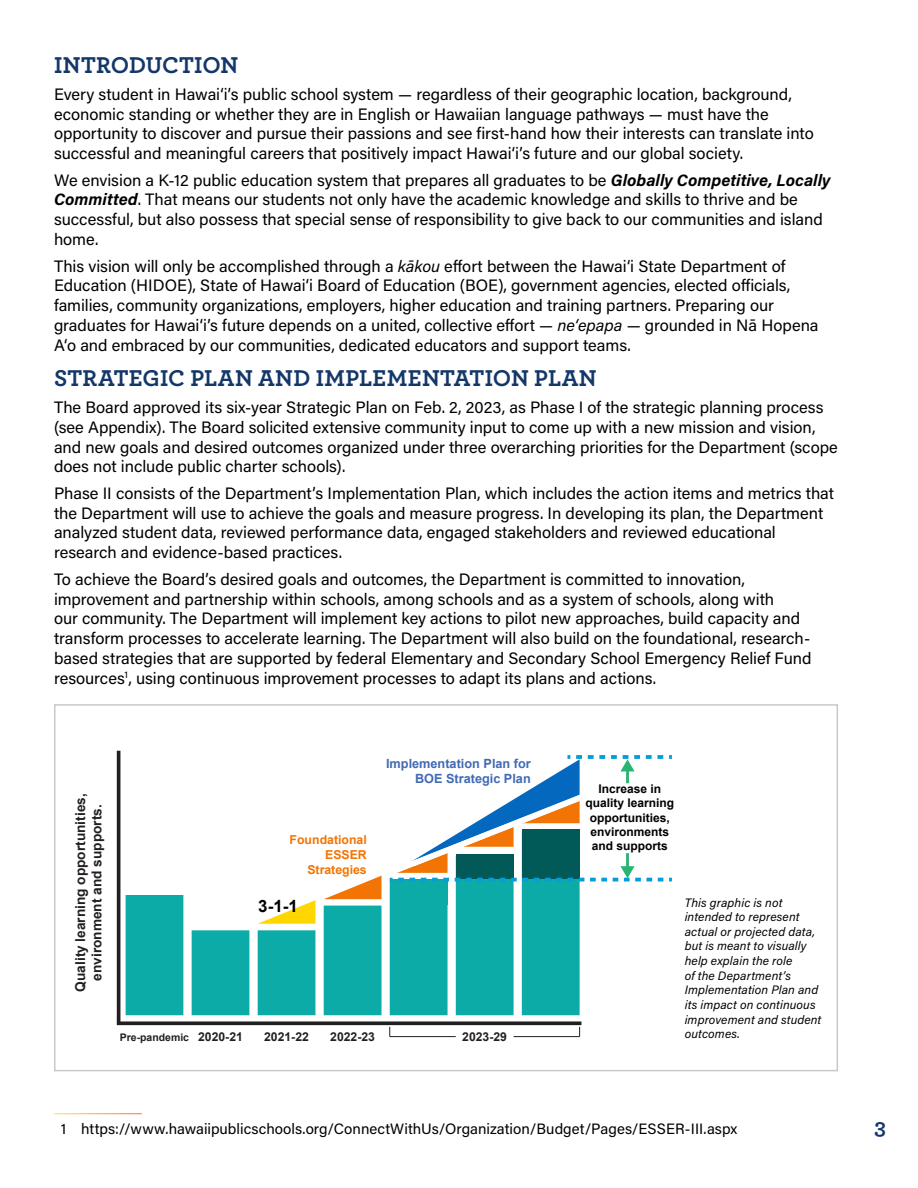
<style>
.page{position:relative;width:918px;height:1188px;background:#fff}
.page>*{position:absolute;margin:0;border:0;box-sizing:border-box;transform-origin:0 0}
.t1{font:700 24px "Archer";letter-spacing:.01em;color:#14376a}
.t2{font:700 22.5px "Archer";color:#14376a}
.t3{font:700 16.95px "Arial";color:#000}
.t4{font:16.5px/19.8px "Acumin Pro";color:#000}
.t5{font:15px "Acumin Pro";color:#000}
.t6{font:700 13.65px/16.4px "Arial";color:#231f20;text-align:center}
.t7{font:700 12.75px/15.3px "Arial";color:#426ab3;text-align:right}
.t8{font:700 12.3px/14.7px "Arial";color:#f27405;text-align:right}
.t9{font:italic 12.15px/14.7px "Acumin Pro";letter-spacing:.01em;color:#000}
.t10{font:700 12.15px "Arial";color:#231f20}
.t11{font:700 12px/14.4px "Arial";color:#000;text-align:center}
.t12{font:700 10.5px "Arial";color:#231f20}
.s1{font-weight:700;font-style:italic}
.s2{font-style:italic}
.s3{font-size:12.15px}
</style>
<div class="page">
<div style="left:54px;top:704px;width:784px;height:367px;border:2px solid #c7c8ca"></div>
<hr style="left:117px;top:753px;width:3px;height:267px;background:#231f20">
<hr style="left:119px;top:1021px;width:461px;height:4px;background:#231f20">
<svg style="left:120px;top:750px;width:552px;height:287px"></svg>
<h1 class="t1" style="left:54px;top:46px;width:186px">INTRODUCTION</h1>
<p class="t4" style="left:54px;top:83px;width:761px">Every student in Hawai‘i’s public school system — regardless of their geographic location, background, economic standing or whether they are in English or Hawaiian language pathways — must have the opportunity to discover and pursue their passions and see first-hand how their interests can translate into successful and meaningful careers that positively impact Hawai‘i’s future and our global society.</p>
<p class="t4" style="left:54px;top:169px;width:778px">We envision a K-12 public education system that prepares all graduates to be <span class="s1">Globally Competitive, Locally Committed</span>. That means our students not only have the academic knowledge and skills to thrive and be successful, but also possess that special sense of responsibility to give back to our communities and island home.</p>
<p class="t4" style="left:54px;top:255px;width:766px">This vision will only be accomplished through a <span class="s2">kākou</span> effort between the Hawai‘i State Department of Education (HIDOE), State of Hawai‘i Board of Education (BOE), government agencies, elected officials, families, community organizations, employers, higher education and training partners. Preparing our graduates for Hawai‘i’s future depends on a united, collective effort — <span class="s2">ne‘epapa</span> — grounded in Nā Hopena A‘o and embraced by our communities, dedicated educators and support teams.</p>
<h1 class="t1" style="left:54px;top:359px;width:544px">STRATEGIC PLAN AND IMPLEMENTATION PLAN</h1>
<p class="t4" style="left:54px;top:397px;width:785px">The Board approved its six-year Strategic Plan on Feb. 2, 2023, as Phase I of the strategic planning process (see Appendix). The Board solicited extensive community input to come up with a new mission and vision, and new goals and desired outcomes organized under three overarching priorities for the Department (scope does not include public charter schools).</p>
<p class="t4" style="left:54px;top:483px;width:782px">Phase II consists of the Department’s Implementation Plan, which includes the action items and metrics that the Department will use to achieve the goals and measure progress. In developing its plan, the Department analyzed student data, reviewed performance data, engaged stakeholders and reviewed educational research and evidence-based practices.</p>
<p class="t4" style="left:54px;top:569px;width:759px">To achieve the Board’s desired goals and outcomes, the Department is committed to innovation, improvement and partnership within schools, among schools and as a system of schools, along with<br>our community. The Department will implement key actions to pilot new approaches, build capacity and transform processes to accelerate learning. The Department will also build on the foundational, research&shy;based strategies that are supported by federal Elementary and Secondary School Emergency Relief Fund resources<sup>1</sup>, using continuous improvement processes to adapt its plans and actions.</p>
<p class="t6" style="left:73px;top:992px;width:200px;rotate:-90deg">Quality learning opportunities, environment and supports.</p>
<p class="t8" style="left:290px;top:833px;width:79px">Foundational<br>ESSER<br>Strategies</p>
<p class="t3" style="left:258px;top:895px;width:41px">3-1-1</p>
<p class="t7" style="left:386px;top:756px;width:146px">Implementation Plan for<br>BOE Strategic Plan</p>
<p class="t12" style="left:120px;top:1030px;width:124px">Pre-pandemic <span class="s3">2020-21</span></p>
<p class="t10" style="left:264px;top:1029px;width:46px">2021-22</p>
<p class="t10" style="left:330px;top:1029px;width:46px">2022-23</p>
<p class="t10" style="left:462px;top:1029px;width:46px">2023-29</p>
<p class="t11" style="left:586px;top:782px;width:90px">Increase in quality learning opportunities, environments and supports</p>
<p class="t9" style="left:685px;top:894px;width:138px">This graphic is not intended to represent actual or projected data, but is meant to visually help explain the role<br>of the Department’s<br>Implementation Plan and its impact on continuous improvement and student outcomes.</p>
<p class="t5" style="left:61px;top:1118px;width:678px">1 https://www.hawaiipublicschools.org/ConnectWithUs/Organization/Budget/Pages/ESSER-III.aspx</p>
<h2 class="t2" style="left:875px;top:1109px;width:13px">3</h2>
</div>
